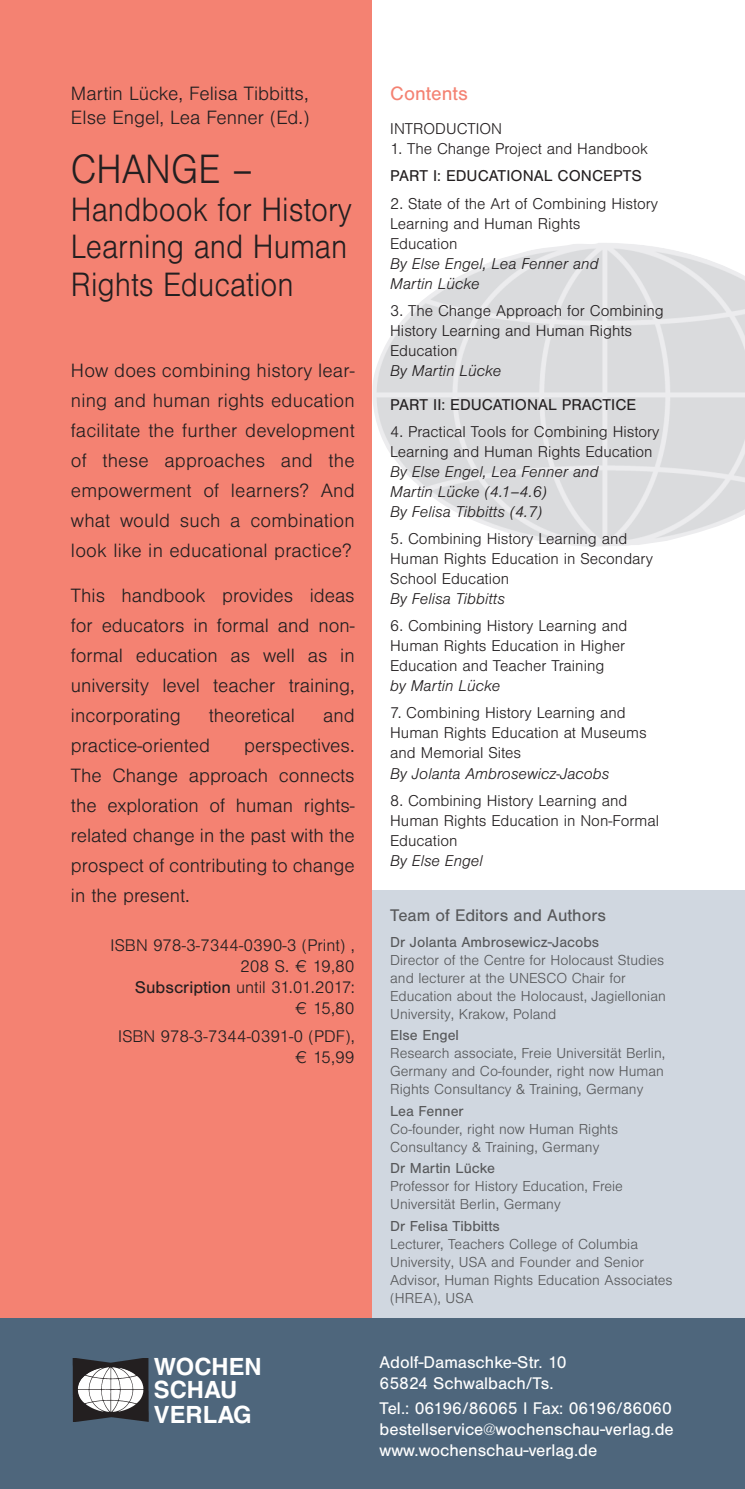
<style>
.page{position:relative;width:745px;height:1489px;background:#fff}
.page>*{position:absolute;margin:0;border:0;box-sizing:border-box;transform-origin:0 0}
.t1{font:300 42.5px "Sans";color:#231f20;scale:.9 1}
.t2{font:300 35px/37.5px "Sans";color:#231f20;scale:.9 1}
.t3{font:700 23.75px/24.5px "Helvetica";color:#fff}
.t4{font:300 20px/30px "Sans";color:#231f20;text-align:justify}
.t5{font:20px "Sans";color:#f48272}
.t6{font:17.5px/21px "Sans";color:#fff}
.t7{font:300 17.5px/21px "Sans";color:#231f20;text-align:right}
.t8{font:17.5px "Sans";color:#57585a}
.t9{font:300 16.25px/20px "Sans";color:#231f20}
.t10{font:italic 300 16.25px/20px "Sans";color:#231f20}
.t11{font:16.25px "Sans";color:#231f20}
.t12{font:300 15px/18px "Sans";color:#57585a}
.t13{font:15px "Sans";color:#57585a}
.s1{font-weight:400}
</style>
<div class="page">
<div style="left:353px;top:889px;width:391px;height:440px;background:#d0d7e0"></div>
<img style="left:373px;top:243px;width:371px;height:303px">
<div style="left:0;top:0;width:371px;height:1317px;background:#f48272"></div>
<div style="left:0;top:1317px;width:744px;height:171px;background:#4e667c"></div>
<img style="left:73px;top:1358px;width:76px;height:63px">
<p class="t4" style="left:71px;top:82px;width:240px;line-height:24px">Martin Lücke, Felisa Tibbitts,<br>Else Engel, Lea Fenner (Ed.)</p>
<h1 class="t1" style="left:71px;top:147px;width:204px">CHANGE –</h1>
<h2 class="t2" style="left:71px;top:191px;width:313px">Handbook for History<br>Learning and Human<br>Rights Education</h2>
<p class="t4" style="left:71px;top:356px;width:285px">How does combining history lear&shy;ning and human rights education facilitate the further development of these approaches and the empowerment of learners? And what would such a combination look like in educational practice?</p>
<p class="t4" style="left:71px;top:580px;width:285px">This handbook provides ideas for educators in formal and non&shy;formal education as well as in university level teacher training, incorporating</p>
<p class="t4" style="left:209px;top:700px;width:88px">theoretical</p>
<p class="t4" style="left:323px;top:700px;width:33px">and</p>
<p class="t4" style="left:71px;top:730px;width:285px;text-indent:173px">perspectives.<br>The Change approach connects the exploration of human rights&shy;related change in the past with the prospect of contributing to change in the present.</p>
<p class="t7" style="left:111px;top:935px;width:245px">ISBN 978-3-7344-0390-3 (Print) ,<br>208 S. ¤ 19,80<br><span class="s1">Subscription</span> until 31.01.2017:<br>¤ 15,80</p>
<p class="t7" style="left:118px;top:1026px;width:238px">ISBN 978-3-7344-0391-0 (PDF), ¤ 15,99</p>
<p class="t4" style="left:71px;top:730px;width:140px">practice-oriented</p>
<p class="t5" style="left:390px;top:82px;width:79px">Contents</p>
<p class="t9" style="left:390px;top:119px;width:113px">INTRODUCTION</p>
<p class="t9" style="left:390px;top:139px;width:259px">1. The Change Project and Handbook</p>
<p class="t11" style="left:390px;top:167px;width:253px">PART I: EDUCATIONAL CONCEPTS</p>
<p class="t9" style="left:390px;top:193px;width:269px">2. State of the Art of Combining History<br>Learning and Human Rights<br>Education</p>
<p class="t10" style="left:390px;top:253px;width:210px">By Else Engel, Lea Fenner and<br>Martin Lücke</p>
<p class="t9" style="left:390px;top:301px;width:275px">3. The Change Approach for Combining<br>History Learning and Human Rights<br>Education</p>
<p class="t10" style="left:390px;top:360px;width:113px">By Martin Lücke</p>
<p class="t11" style="left:390px;top:395px;width:247px">PART II: EDUCATIONAL PRACTICE</p>
<p class="t9" style="left:390px;top:422px;width:270px">4. Practical Tools for Combining History<br>Learning and Human Rights Education</p>
<p class="t10" style="left:390px;top:462px;width:210px">By Else Engel, Lea Fenner and<br>Martin Lücke (4.1–4.6)<br>By Felisa Tibbitts (4.7)</p>
<p class="t9" style="left:390px;top:529px;width:264px">5. Combining History Learning and<br>Human Rights Education in Secondary<br>School Education</p>
<p class="t10" style="left:390px;top:589px;width:116px">By Felisa Tibbitts</p>
<p class="t9" style="left:390px;top:616px;width:238px">6. Combining History Learning and<br>Human Rights Education in Higher<br>Education and Teacher Training</p>
<p class="t10" style="left:390px;top:676px;width:111px">by Martin Lücke</p>
<p class="t9" style="left:390px;top:703px;width:258px">7. Combining History Learning and<br>Human Rights Education at Museums and Memorial Sites</p>
<p class="t10" style="left:390px;top:763px;width:220px">By Jolanta Ambrosewicz-Jacobs</p>
<p class="t9" style="left:390px;top:790px;width:270px">8. Combining History Learning and<br>Human Rights Education in Non-Formal<br>Education</p>
<p class="t10" style="left:390px;top:850px;width:94px">By Else Engel</p>
<p class="t8" style="left:390px;top:906px;width:217px">Team of Editors and Authors</p>
<p class="t13" style="left:390px;top:933px;width:210px">Dr Jolanta Ambrosewicz-Jacobs</p>
<p class="t12" style="left:390px;top:950px;width:277px">Director of the Centre for Holocaust Studies and lecturer at the UNESCO Chair for Education about the Holocaust, Jagiellonian University, Krakow, Poland</p>
<p class="t13" style="left:390px;top:1026px;width:70px">Else Engel</p>
<p class="t12" style="left:390px;top:1044px;width:276px;text-align:justify">Research associate, Freie Universität Berlin, Germany and Co-founder, right now Human Rights Consultancy &amp; Training, Germany</p>
<p class="t13" style="left:390px;top:1102px;width:75px">Lea Fenner</p>
<p class="t12" style="left:390px;top:1120px;width:229px">Co-founder, right now Human Rights<br>Consultancy &amp; Training, Germany</p>
<p class="t13" style="left:390px;top:1159px;width:106px">Dr Martin Lücke</p>
<p class="t12" style="left:390px;top:1177px;width:234px">Professor for History Education, Freie<br>Universität Berlin, Germany</p>
<p class="t13" style="left:390px;top:1217px;width:111px">Dr Felisa Tibbitts</p>
<p class="t12" style="left:390px;top:1235px;width:284px">Lecturer, Teachers College of Columbia University, USA and Founder and Senior Advisor, Human Rights Education Associates (HREA), USA</p>
<h3 class="t3" style="left:154px;top:1353px;width:109px">WOCHEN<br>SCHAU<br>VERLAG</h3>
<p class="t6" style="left:379px;top:1351px;width:188px">Adolf-Damaschke-Str. 10<br>65824 Schwalbach/Ts.</p>
<p class="t6" style="left:379px;top:1397px;width:295px;text-align:justify">Tel.: 06196/86065 I Fax: 06196/86060 bestellservice@wochenschau-verlag.de www.wochenschau-verlag.de</p>
</div>
